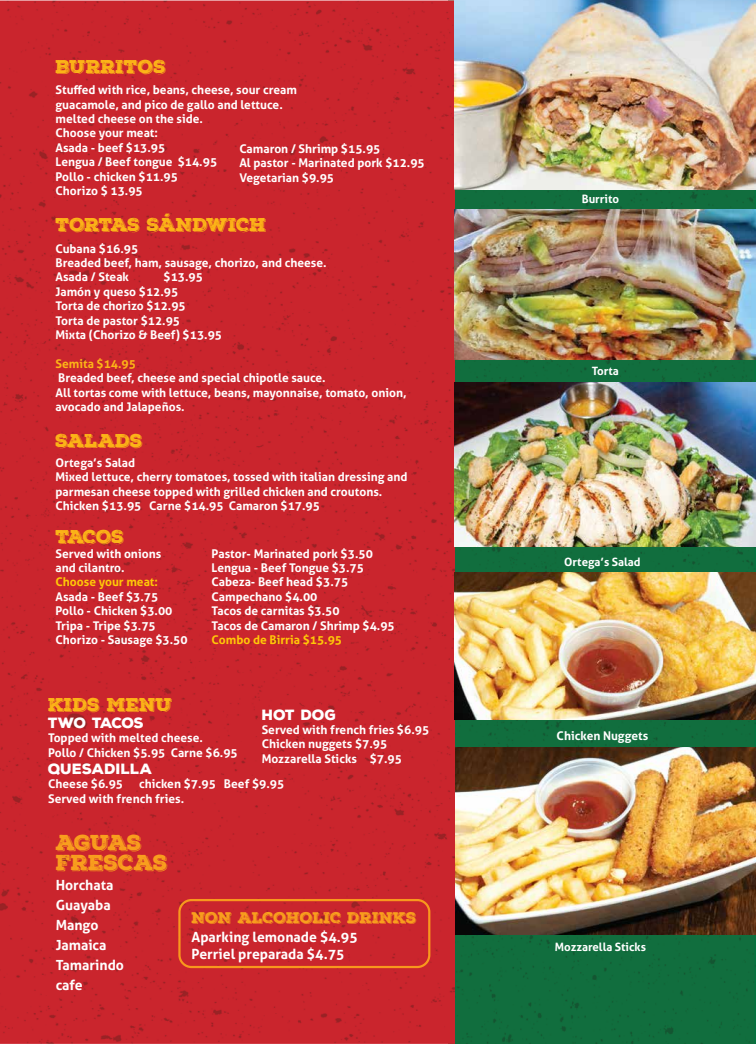
<style>
.page{position:relative;width:756px;height:1044px;background:#fff}
.page>*{position:absolute;margin:0;border:0;box-sizing:border-box;transform-origin:0 0}
.t1{font:21px/20px "Nexa Rust Slab Black Shadow 01";letter-spacing:-.015em;color:#f99f1d}
.t2{font:18px "Nexa Rust Slab Black Shadow 01";color:#fcb517}
.t3{font:15px "Nexa Rust Slab Black Shadow 01";letter-spacing:-.02em;color:#f99f1d}
.t4{font:900 14.4px "Nexa Rust Sans";letter-spacing:-.01em;color:#fff}
.t5{font:900 14.4px "Nexa Rust Sans";letter-spacing:-.045em;color:#fff}
.t6{font:700 14px/20px "Aller";color:#fff}
.t7{font:700 12px/14.4px "Aller";color:#fff}
.t8{font:700 12px "Aller";color:#ffc907}
.t9{font:700 12px "Aller";color:#fcb517}
.t10{font:700 11.5px "Aller";color:#fff}
</style>
<div class="page">
<div style="left:455px;top:189px;width:301px;height:855px;background:#116e3e"></div>
<div style="left:0;top:0;width:455px;height:1044px;background:#ca252d"></div>
<img style="left:454px;top:382px;width:302px;height:165px">
<div style="left:178px;top:899px;width:252px;height:69px;border:2px solid #f8981d;border-radius:12px"></div>
<img style="left:455px;top:210px;width:301px;height:149px">
<img style="left:455px;top:0;width:301px;height:189px">
<img style="left:455px;top:572px;width:301px;height:147px">
<img style="left:456px;top:747px;width:300px;height:187px">
<h2 class="t2" style="left:56px;top:54px;width:112px">BURRITOS</h2>
<p class="t7" style="left:56px;top:83px;width:243px">Stuffed with rice, beans, cheese, sour cream guacamole, and pico de gallo and lettuce. melted cheese on the side.<br>Choose your meat:<br>Asada - beef $13.95<br>Lengua / Beef tongue $14.95<br>Pollo - chicken $11.95<br>Chorizo $ 13.95</p>
<h2 class="t2" style="left:56px;top:212px;width:212px">TORTAS SÁNDWICH</h2>
<p class="t7" style="left:56px;top:241px;width:273px">Cubana $16.95<br>Breaded beef, ham, sausage, chorizo, and cheese.<br>Asada / Steak</p>
<p class="t7" style="left:239px;top:141px;width:187px">Camaron / Shrimp $15.95<br>Al pastor - Marinated pork $12.95<br>Vegetarian $9.95</p>
<p class="t7" style="left:56px;top:270px;width:168px;text-indent:108px">$13.95<br>Jamón y queso $12.95<br>Torta de chorizo $12.95<br>Torta de pastor $12.95<br>Mixta (Chorizo &amp; Beef) $13.95</p>
<p class="t9" style="left:56px;top:356px;width:82px">Semita $14.95</p>
<p class="t7" style="left:56px;top:371px;width:353px">Breaded beef, cheese and special chipotle sauce.<br>All tortas come with lettuce, beans, mayonnaise, tomato, onion, avocado and Jalapeños.</p>
<h2 class="t2" style="left:56px;top:428px;width:89px">SALADS</h2>
<p class="t7" style="left:56px;top:455px;width:354px">Ortega’s Salad<br>Mixed lettuce, cherry tomatoes, tossed with italian dressing and parmesan cheese topped with grilled chicken and croutons.<br>Chicken $13.95 Carne $14.95 Camaron $17.95</p>
<h2 class="t2" style="left:56px;top:524px;width:70px">TACOS</h2>
<p class="t7" style="left:56px;top:546px;width:107px">Served with onions and cilantro.</p>
<p class="t8" style="left:56px;top:575px;width:104px">Choose your meat:</p>
<p class="t7" style="left:56px;top:589px;width:134px">Asada - Beef $3.75<br>Pollo - Chicken $3.00<br>Tripa - Tripe $3.75<br>Chorizo - Sausage $3.50</p>
<p class="t7" style="left:212px;top:546px;width:185px">Pastor- Marinated pork $3.50<br>Lengua - Beef Tongue $3.75<br>Cabeza- Beef head $3.75<br>Campechano $4.00<br>Tacos de carnitas $3.50<br>Tacos de Camaron / Shrimp $4.95</p>
<p class="t8" style="left:212px;top:632px;width:132px">Combo de Birria $15.95</p>
<p class="t10" style="left:582px;top:192px;width:39px">Burrito</p>
<p class="t10" style="left:592px;top:364px;width:29px">Torta</p>
<p class="t10" style="left:564px;top:555px;width:78px">Ortega’s Salad</p>
<h2 class="t2" style="left:48px;top:692px;width:126px">KIDS MENU</h2>
<p class="t5" style="left:48px;top:713px;width:97px">TWO TACOS</p>
<p class="t7" style="left:48px;top:731px;width:191px">Topped with melted cheese.<br>Pollo / Chicken $5.95 Carne $6.95</p>
<p class="t4" style="left:48px;top:759px;width:106px">QUESADILLA</p>
<p class="t7" style="left:48px;top:777px;width:77px">Cheese $6.95</p>
<p class="t4" style="left:262px;top:705px;width:76px">HOT DOG</p>
<p class="t7" style="left:262px;top:722px;width:169px">Served with french fries $6.95<br>Chicken nuggets $7.95<br>Mozzarella Sticks $7.95</p>
<p class="t7" style="left:557px;top:728px;width:93px">Chicken Nuggets</p>
<p class="t7" style="left:48px;top:777px;width:238px;text-indent:91px">chicken $7.95 Beef $9.95<br>Served with french fries.</p>
<h1 class="t1" style="left:56px;top:833px;width:113px">AGUAS<br>FRESCAS</h1>
<p class="t6" style="left:56px;top:875px;width:70px">Horchata<br>Guayaba<br>Mango<br>Jamaica<br>Tamarindo cafe</p>
<p class="t3" style="left:191px;top:908px;width:226px">NON ALCOHOLIC DRINKS</p>
<p class="t6" style="left:191px;top:928px;width:168px;line-height:17px">Aparking lemonade $4.95<br>Perriel preparada $4.75</p>
<p class="t10" style="left:555px;top:940px;width:93px">Mozzarella Sticks</p>
</div>
